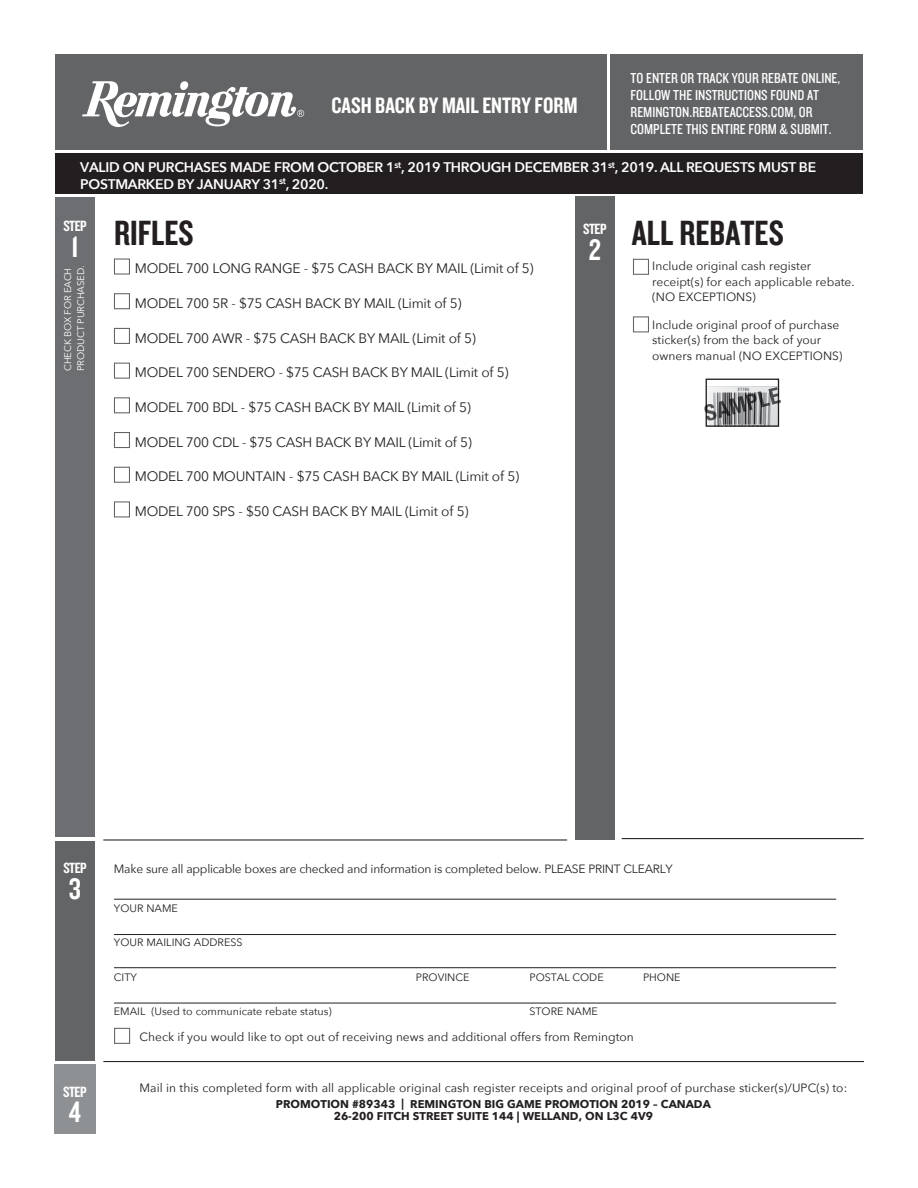
<style>
.page{position:relative;width:918px;height:1188px;background:#fff}
.page>*{position:absolute;margin:0;border:0;box-sizing:border-box;transform-origin:0 0}
.t1{font:36.45px "Knockout HTF49 Liteweight";color:#231f20}
.t2{font:30.9px "Knockout HTF49 Liteweight";color:#fff}
.t3{font:30.75px "Knockout HTF49 Liteweight";color:#fff}
.t4{font:23.25px "Knockout HTF49 Liteweight";color:#fff}
.t5{font:15.45px "Knockout HTF49 Liteweight";letter-spacing:-.035em;color:#fff}
.t6{font:15px/17.1px "Knockout HTF29 Junior Liteweight";color:#fff}
.t7{font:600 13.95px/16.6px "Avenir Next";letter-spacing:-.02em;color:#fff}
.t8{font:13.65px "Avenir Next";letter-spacing:-.02em;color:#231f20}
.t9{font:12px/15.5px "Avenir Next";color:#231f20}
.t10{font:12px "Avenir Next";letter-spacing:-.02em;color:#231f20}
.t11{font:700 11.25px/12.1px "Avenir Next";color:#231f20;text-align:center}
.t12{font:10.65px "Avenir Next";color:#231f20}
.t13{font:9.6px/12.9px "Avenir Next";letter-spacing:-.02em;color:#fff}
.s1{font-style:inherit}
</style>
<div class="page">
<div style="left:55px;top:54px;width:807px;height:96px;background:#636466"></div>
<div style="left:55px;top:841px;width:40px;height:220px;background:#636466"></div>
<div style="left:55px;top:197px;width:40px;height:640px;background:#6d6e71"></div>
<div style="left:575px;top:197px;width:40px;height:643px;background:#636466"></div>
<hr style="left:103px;top:839px;width:464px;height:2px;background:#231f20">
<hr style="left:622px;top:838px;width:242px;height:1px;background:#231f20">
<hr style="left:103px;top:1061px;width:761px;height:1px;background:#231f20">
<hr style="left:114px;top:899px;width:722px;height:1px;background:#231f20">
<hr style="left:114px;top:934px;width:722px;height:1px;background:#231f20">
<hr style="left:114px;top:967px;width:722px;height:1px;background:#231f20">
<hr style="left:114px;top:1003px;width:722px;height:1px;background:#231f20">
<hr style="left:607px;top:54px;width:2px;height:96px;background:#fff">
<img style="left:708px;top:421px;width:69px;height:4px">
<div style="left:706px;top:379px;width:73px;height:48px;border:1px solid #231f20"></div>
<svg style="left:704px;top:387px;width:77px;height:34px;background:#939496"></svg>
<div style="left:55px;top:153px;width:808px;height:41px;background:#231f20"></div>
<div style="left:114px;top:1028px;width:16px;height:16px;border:1px solid #636466"></div>
<div style="left:633px;top:259px;width:16px;height:16px;border:1px solid #636466"></div>
<div style="left:633px;top:316px;width:16px;height:16px;border:1px solid #636466"></div>
<svg style="left:82px;top:81px;width:222px;height:46px"></svg>
<div style="left:54px;top:1065px;width:42px;height:69px;background:#8e9193"></div>
<div style="left:114px;top:258px;width:16px;height:17px;border:1px solid #636466"></div>
<div style="left:114px;top:293px;width:16px;height:16px;border:1px solid #636466"></div>
<div style="left:114px;top:328px;width:16px;height:16px;border:1px solid #636466"></div>
<div style="left:114px;top:363px;width:16px;height:16px;border:1px solid #636466"></div>
<div style="left:114px;top:397px;width:16px;height:16px;border:1px solid #636466"></div>
<div style="left:114px;top:432px;width:16px;height:16px;border:1px solid #636466"></div>
<div style="left:114px;top:467px;width:16px;height:16px;border:1px solid #636466"></div>
<div style="left:114px;top:501px;width:16px;height:16px;border:1px solid #636466"></div>
<h3 class="t4" style="left:331px;top:94px;width:248px">CASH BACK BY MAIL ENTRY FORM</h3>
<p class="t6" style="left:631px;top:69px;width:211px">TO ENTER OR TRACK YOUR REBATE ONLINE, FOLLOW THE INSTRUCTIONS FOUND AT REMINGTON.REBATEACCESS.COM, OR COMPLETE THIS ENTIRE FORM &amp; SUBMIT.</p>
<p class="t7" style="left:80px;top:158px;width:737px">VALID ON PURCHASES MADE FROM OCTOBER 1<sup>st</sup>, 2019 THROUGH DECEMBER 31<sup>st</sup>, 2019. ALL REQUESTS MUST BE<br>POSTMARKED BY JANUARY 31<sup>st</sup>, 2020.</p>
<h1 class="t1" style="left:114px;top:214px;width:81px">RIFLES</h1>
<h1 class="t1" style="left:632px;top:214px;width:154px">ALL REBATES</h1>
<p class="t5" style="left:63px;top:218px;width:25px">STEP</p>
<p class="t5" style="left:583px;top:221px;width:25px">STEP</p>
<h2 class="t2" style="left:71px;top:231px;width:9px">1</h2>
<h2 class="t2" style="left:589px;top:234px;width:14px">2</h2>
<p class="t9" style="left:652px;top:258px;width:204px">Include original cash register receipt(s) for each applicable rebate. (NO EXCEPTIONS)</p>
<p class="t9" style="left:652px;top:316px;width:192px">Include original proof of purchase sticker(s) from the back of your owners manual (NO EXCEPTIONS)</p>
<p class="t8" style="left:135px;top:257px;width:400px">MODEL 700 LONG RANGE - $75 CASH BACK BY MAIL (Limit of 5)</p>
<p class="t8" style="left:135px;top:292px;width:328px">MODEL 700 5R - $75 CASH BACK BY MAIL (Limit of 5)</p>
<p class="t8" style="left:135px;top:326px;width:343px">MODEL 700 AWR - $75 CASH BACK BY MAIL (Limit of 5)</p>
<p class="t8" style="left:135px;top:361px;width:375px">MODEL 700 SENDERO - $75 CASH BACK BY MAIL (Limit of 5)</p>
<p class="t8" style="left:135px;top:396px;width:337px">MODEL 700 BDL - $75 CASH BACK BY MAIL (Limit of 5)</p>
<p class="t8" style="left:135px;top:430px;width:339px">MODEL 700 CDL - $75 CASH BACK BY MAIL (Limit of 5)</p>
<p class="t8" style="left:135px;top:465px;width:386px">MODEL 700 MOUNTAIN - $75 CASH BACK BY MAIL (Limit of 5)</p>
<p class="t8" style="left:135px;top:500px;width:335px">MODEL 700 SPS - $50 CASH BACK BY MAIL (Limit of 5)</p>
<p class="t13" style="left:61px;top:371px;width:107px;rotate:-90deg">CHECK BOX FOR EACH<br>PRODUCT PURCHASED.</p>
<p class="t5" style="left:63px;top:860px;width:25px">STEP</p>
<h2 class="t2" style="left:69px;top:873px;width:14px">3</h2>
<p class="t5" style="left:63px;top:1084px;width:25px">STEP</p>
<h3 class="t3" style="left:69px;top:1096px;width:14px">4</h3>
<p class="t10" style="left:114px;top:859px;width:560px">Make sure all applicable boxes are checked and information is completed below. PLEASE PRINT CLEARLY</p>
<p class="t12" style="left:114px;top:899px;width:66px">YOUR NAME</p>
<p class="t12" style="left:114px;top:934px;width:130px">YOUR MAILING ADDRESS</p>
<p class="t12" style="left:114px;top:968px;width:25px">CITY</p>
<p class="t12" style="left:643px;top:968px;width:39px">PHONE</p>
<p class="t12" style="left:114px;top:1002px;width:219px">EMAIL (Used to communicate rebate status)</p>
<p class="t12" style="left:529px;top:1002px;width:70px">STORE NAME</p>
<p class="t9" style="left:140px;top:1028px;width:496px">Check if you would like to opt out of receiving news and additional offers from Remington</p>
<p class="t9" style="left:140px;top:1080px;width:709px">Mail in this completed form with all applicable original cash register receipts and original proof of purchase sticker(s)/UPC(s) to:</p>
<p class="t11" style="left:276px;top:1098px;width:436px">PROMOTION #89343 | REMINGTON BIG GAME PROMOTION 2019 – <span class="s1">CANADA<br></span>26-200 FITCH STREET SUITE 1<span class="s1">4</span>4 | WELLAND, ON L3C 4V9</p>
</div>
